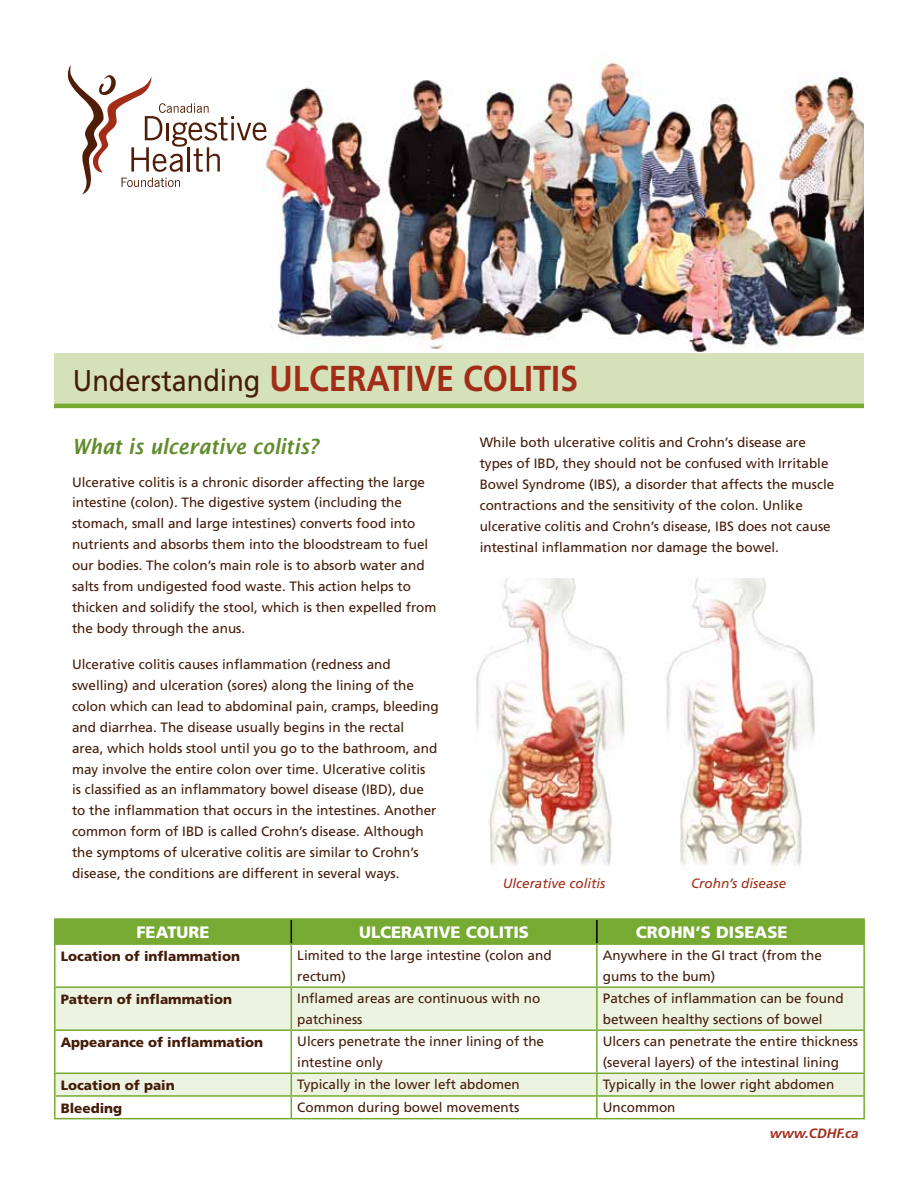
<style>
.page{position:relative;width:918px;height:1188px;background:#fff}
.page>*{position:absolute;margin:0;border:0;box-sizing:border-box;transform-origin:0 0}
.t1{font:700 36px "Frutiger";color:#a12d19;scale:.9 1}
.t2{font:italic 600 21px "Lucida Sans";color:#628c2c;scale:.9 1}
.t3{font:900 16.5px "Frutiger";color:#fff}
.t4{font:13.5px/20.9px "Frutiger";color:#441c09}
.t5{font:900 13.5px "Frutiger";color:#441c09}
.t6{font:italic 13.5px "Frutiger";color:#a12d17}
.t7{font:italic 700 13.5px "Frutiger";color:#a12d19}
.s1{font-weight:400;font-size:30px;color:#441c09}
.s2{color:#fff}
</style>
<div class="page">
<img style="left:267px;top:61px;width:597px;height:291px">
<img style="left:476px;top:578px;width:339px;height:288px">
<div style="left:54px;top:353px;width:810px;height:51px;background:#d5e2b9"></div>
<hr style="left:54px;top:404px;width:810px;height:4px;background:#76aa33">
<svg style="left:67px;top:65px;width:200px;height:130px"></svg>
<svg style="left:56px;top:988px;width:807px;height:107px;fill:#edf3e1"></svg>
<div style="left:56px;top:920px;width:807px;height:23px;background:#76aa33"></div>
<hr style="left:596px;top:920px;width:2px;height:23px;background:#000">
<hr style="left:54px;top:918px;width:237px;height:2px;background:#76aa33">
<hr style="left:54px;top:920px;width:2px;height:23px;background:#76aa33">
<hr style="left:291px;top:918px;width:306px;height:2px;background:#76aa33">
<hr style="left:597px;top:918px;width:268px;height:2px;background:#76aa33">
<hr style="left:863px;top:920px;width:2px;height:23px;background:#76aa33">
<hr style="left:54px;top:943px;width:237px;height:2px;background:#76aa33">
<hr style="left:54px;top:945px;width:2px;height:41px;background:#76aa33">
<hr style="left:291px;top:943px;width:306px;height:2px;background:#76aa33">
<hr style="left:291px;top:945px;width:1px;height:41px;background:#76aa33">
<hr style="left:597px;top:943px;width:268px;height:2px;background:#76aa33">
<hr style="left:596px;top:945px;width:2px;height:41px;background:#76aa33">
<hr style="left:863px;top:945px;width:2px;height:41px;background:#76aa33">
<hr style="left:54px;top:986px;width:237px;height:2px;background:#76aa33">
<hr style="left:54px;top:988px;width:2px;height:41px;background:#76aa33">
<hr style="left:291px;top:986px;width:306px;height:2px;background:#76aa33">
<hr style="left:291px;top:988px;width:1px;height:41px;background:#76aa33">
<hr style="left:597px;top:986px;width:268px;height:2px;background:#76aa33">
<hr style="left:596px;top:988px;width:2px;height:41px;background:#76aa33">
<hr style="left:863px;top:988px;width:2px;height:41px;background:#76aa33">
<hr style="left:54px;top:1029px;width:237px;height:2px;background:#76aa33">
<hr style="left:54px;top:1031px;width:2px;height:42px;background:#76aa33">
<hr style="left:291px;top:1029px;width:306px;height:2px;background:#76aa33">
<hr style="left:291px;top:1031px;width:1px;height:42px;background:#76aa33">
<hr style="left:597px;top:1029px;width:268px;height:2px;background:#76aa33">
<hr style="left:596px;top:1031px;width:2px;height:42px;background:#76aa33">
<hr style="left:863px;top:1031px;width:2px;height:42px;background:#76aa33">
<hr style="left:54px;top:1073px;width:237px;height:1px;background:#76aa33">
<hr style="left:54px;top:1074px;width:2px;height:21px;background:#76aa33">
<hr style="left:291px;top:1073px;width:306px;height:1px;background:#76aa33">
<hr style="left:597px;top:1073px;width:268px;height:1px;background:#76aa33">
<hr style="left:596px;top:1074px;width:2px;height:21px;background:#76aa33">
<hr style="left:863px;top:1074px;width:2px;height:21px;background:#76aa33">
<hr style="left:54px;top:1095px;width:237px;height:2px;background:#76aa33">
<hr style="left:54px;top:1097px;width:2px;height:21px;background:#76aa33">
<hr style="left:291px;top:1095px;width:306px;height:2px;background:#76aa33">
<svg style="left:291px;top:1074px;width:1px;height:44px"></svg>
<hr style="left:597px;top:1095px;width:268px;height:2px;background:#76aa33">
<hr style="left:596px;top:1097px;width:2px;height:21px;background:#76aa33">
<hr style="left:863px;top:1097px;width:2px;height:21px;background:#76aa33">
<hr style="left:54px;top:1118px;width:237px;height:1px;background:#76aa33">
<hr style="left:291px;top:1118px;width:306px;height:1px;background:#76aa33">
<hr style="left:597px;top:1118px;width:268px;height:1px;background:#76aa33">
<h1 class="t1" style="left:73px;top:357px;width:563px"><span class="s1">Understanding</span> ULCERATIVE COLITIS</h1>
<h2 class="t2" style="left:72px;top:434px;width:276px">What is ulcerative colitis?</h2>
<p class="t4" style="left:72px;top:471px;width:366px">Ulcerative colitis is a chronic disorder affecting the large intestine (colon). The digestive system (including the stomach, small and large intestines) converts food into nutrients and absorbs them into the bloodstream to fuel our bodies. The colon’s main role is to absorb water and salts from undigested food waste. This action helps to thicken and solidify the stool, which is then expelled from the body through the anus.</p>
<p class="t4" style="left:72px;top:654px;width:368px">Ulcerative colitis causes inflammation (redness and swelling) and ulceration (sores) along the lining of the colon which can lead to abdominal pain, cramps, bleeding and diarrhea. The disease usually begins in the rectal area, which holds stool until you go to the bathroom, and may involve the entire colon over time. Ulcerative colitis<br>is classified as an inflammatory bowel disease (IBD), due to the inflammation that occurs in the intestines. Another common form of IBD is called Crohn’s disease. Although the symptoms of ulcerative colitis are similar to Crohn’s disease, the conditions are different in several ways.</p>
<p class="t4" style="left:480px;top:432px;width:356px">While both ulcerative colitis and Crohn’s disease are types of IBD, they should not be confused with Irritable Bowel Syndrome (IBS), a disorder that affects the muscle contractions and the sensitivity of the colon. Unlike ulcerative colitis and Crohn’s disease, IBS does not cause intestinal inflammation nor damage the bowel.</p>
<p class="t6" style="left:503px;top:875px;width:104px">Ulcerative colitis</p>
<p class="t6" style="left:691px;top:875px;width:97px">Crohn’s disease</p>
<p class="t3" style="left:136px;top:922px;width:75px">FEATURE</p>
<p class="t3" style="left:359px;top:922px;width:171px">ULCERATIVE COLITIS</p>
<p class="t3" style="left:636px;top:922px;width:153px">CROHN’S DISEASE</p>
<p class="t5" style="left:61px;top:948px;width:181px">Location of inflammation</p>
<p class="t4" style="left:297px;top:945px;width:256px">Limited to the large intestine (colon and rectum)</p>
<p class="t4" style="left:603px;top:945px;width:221px">Anywhere in the GI tract (from the gums to the bum)</p>
<p class="t5" style="left:61px;top:991px;width:173px">Pattern of inflammation</p>
<p class="t4" style="left:297px;top:988px;width:245px">Inflamed areas are continuous with no patchiness</p>
<p class="t4" style="left:603px;top:988px;width:242px">Patches of inflammation can be found between healthy sections of bowel</p>
<p class="t5" style="left:61px;top:1034px;width:204px">Appearance of inflammation</p>
<p class="t4" style="left:297px;top:1031px;width:248px">Ulcers penetrate the inner lining of the intestine only</p>
<p class="t4" style="left:603px;top:1031px;width:257px">Ulcers can penetrate the entire thickness (several layers) of the intestinal lining</p>
<p class="t5" style="left:61px;top:1077px;width:116px">Location of pain</p>
<p class="t4" style="left:297px;top:1074px;width:224px">Typically in the lower left abdomen</p>
<p class="t4" style="left:603px;top:1074px;width:233px">Typically in the lower right abdomen</p>
<p class="t5" style="left:61px;top:1100px;width:63px">Bleeding</p>
<p class="t4" style="left:297px;top:1097px;width:224px">Common during bowel movements</p>
<p class="t4" style="left:603px;top:1097px;width:74px">Uncommon</p>
<p class="t7" style="left:735px;top:1125px;width:131px"><span class="s2">&lt;http://</span>www.cdhf.ca<span class="s2">&gt;</span></p>
</div>
